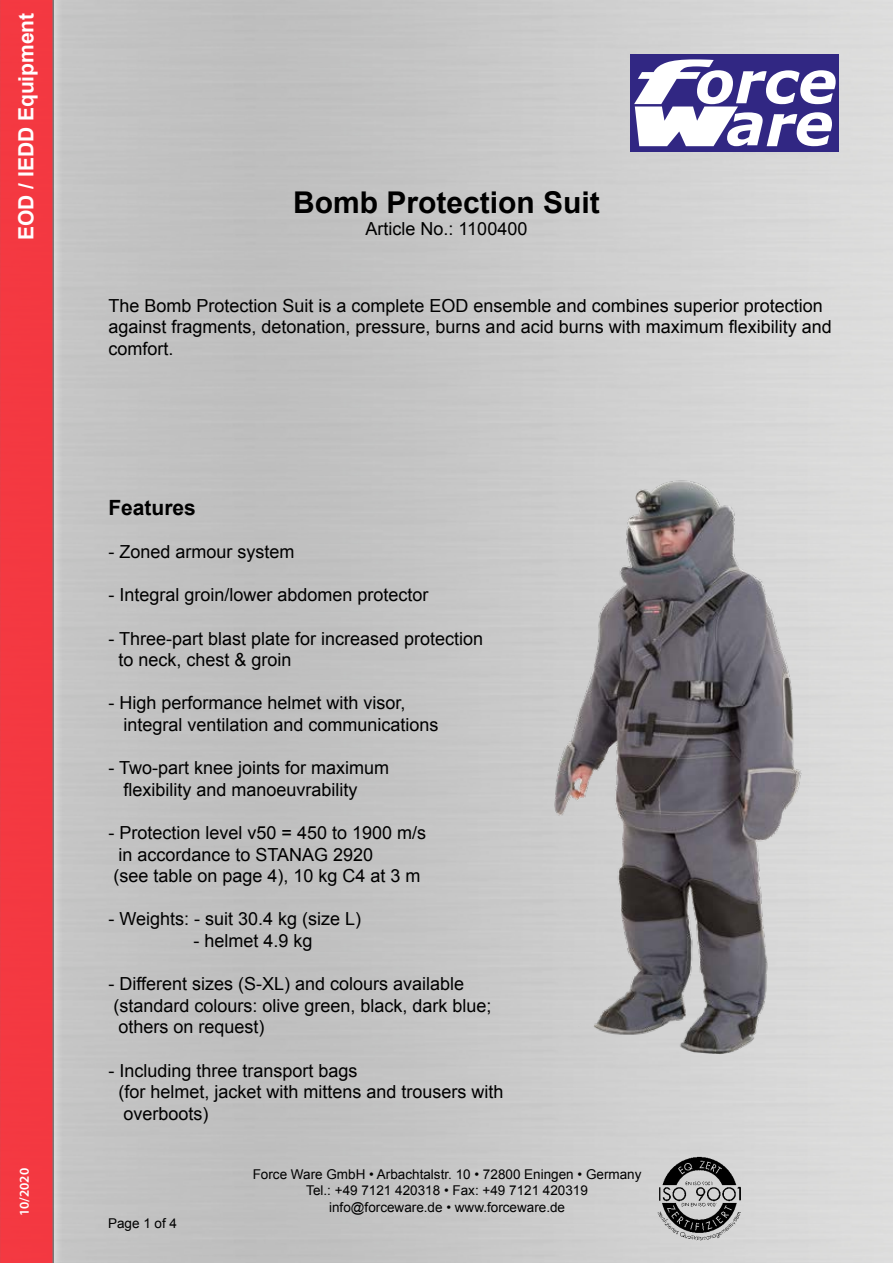
<style>
.page{position:relative;width:893px;height:1263px;background:#fff}
.page>*{position:absolute;margin:0;border:0;box-sizing:border-box;transform-origin:0 0}
.t1{font:700 30px "Arial";color:#000}
.t2{font:700 21px "Arial";color:#fffeff}
.t3{font:700 21px "Arial";color:#000}
.t4{font:18px/21.6px "Arial";color:#000}
.t5{font:13.5px/16.2px "Arial";color:#000;text-align:center}
.t6{font:600 13.5px "Myriad Pro";color:#fff}
</style>
<div class="page">
<img style="left:63px;top:0;width:830px;height:1263px">
<div style="left:631px;top:54px;width:208px;height:98px;background:#312783"></div>
<svg style="left:634px;top:59px;width:202px;height:87px"></svg>
<img style="left:654px;top:1153px;width:90px;height:89px">
<div style="left:0;top:0;width:63px;height:1263px;background:#cfcfcf"></div>
<div style="left:0;top:0;width:54px;height:1263px;background:#f43841"></div>
<img style="left:540px;top:465px;width:268px;height:602px">
<p class="t2" style="left:12px;top:240px;width:229px;rotate:-90deg">EOD / IEDD Equipment</p>
<p class="t6" style="left:16px;top:1216px;width:49px;rotate:-90deg">10/2020</p>
<h1 class="t1" style="left:293px;top:183px;width:308px">Bomb Protection Suit</h1>
<p class="t4" style="left:366px;top:218px;width:163px">Article No.: 1100400</p>
<p class="t4" style="left:108px;top:295px;width:725px">The Bomb Protection Suit is a complete EOD ensemble and combines superior protection against fragments, detonation, pressure, burns and acid burns with maximum flexibility and comfort.</p>
<p class="t3" style="left:108px;top:494px;width:89px">Features</p>
<p class="t4" style="left:108px;top:541px;width:188px">- Zoned armour system</p>
<p class="t4" style="left:108px;top:584px;width:322px">- Integral groin/lower abdomen protector</p>
<p class="t4" style="left:118px;top:628px;width:366px;text-indent:-10px">- Three-part blast plate for increased protection to neck, chest &amp; groin</p>
<p class="t4" style="left:123px;top:692px;width:317px;text-indent:-15px">- High performance helmet with visor, integral ventilation and communications</p>
<p class="t4" style="left:123px;top:757px;width:267px;text-indent:-15px">- Two-part knee joints for maximum flexibility and manoeuvrability</p>
<p class="t4" style="left:108px;top:822px;width:319px">- Protection level v50 = 450 to 1900 m/s in accordance to STANAG 2920<br>(see table on page 4), 10 kg C4 at 3 m</p>
<p class="t4" style="left:108px;top:908px;width:254px">- Weights: - suit 30.4 kg (size L)</p>
<p class="t4" style="left:193px;top:930px;width:121px">- helmet 4.9 kg</p>
<p class="t4" style="left:108px;top:973px;width:385px">- Different sizes (S-XL) and colours available (standard colours: olive green, black, dark blue; others on request)</p>
<p class="t4" style="left:118px;top:1060px;width:387px;text-indent:-10px">- Including three transport bags<br>(for helmet, jacket with mittens and trousers with overboots)</p>
<p class="t5" style="left:108px;top:1215px;width:71px">Page 1 of 4</p>
<p class="t5" style="left:253px;top:1166px;width:390px">Force Ware GmbH • Arbachtalstr. 10 • 72800 Eningen • Germany<br>Tel.: +49 7121 420318 • Fax: +49 7121 420319 info@forceware.de • www.forceware.de</p>
</div>
